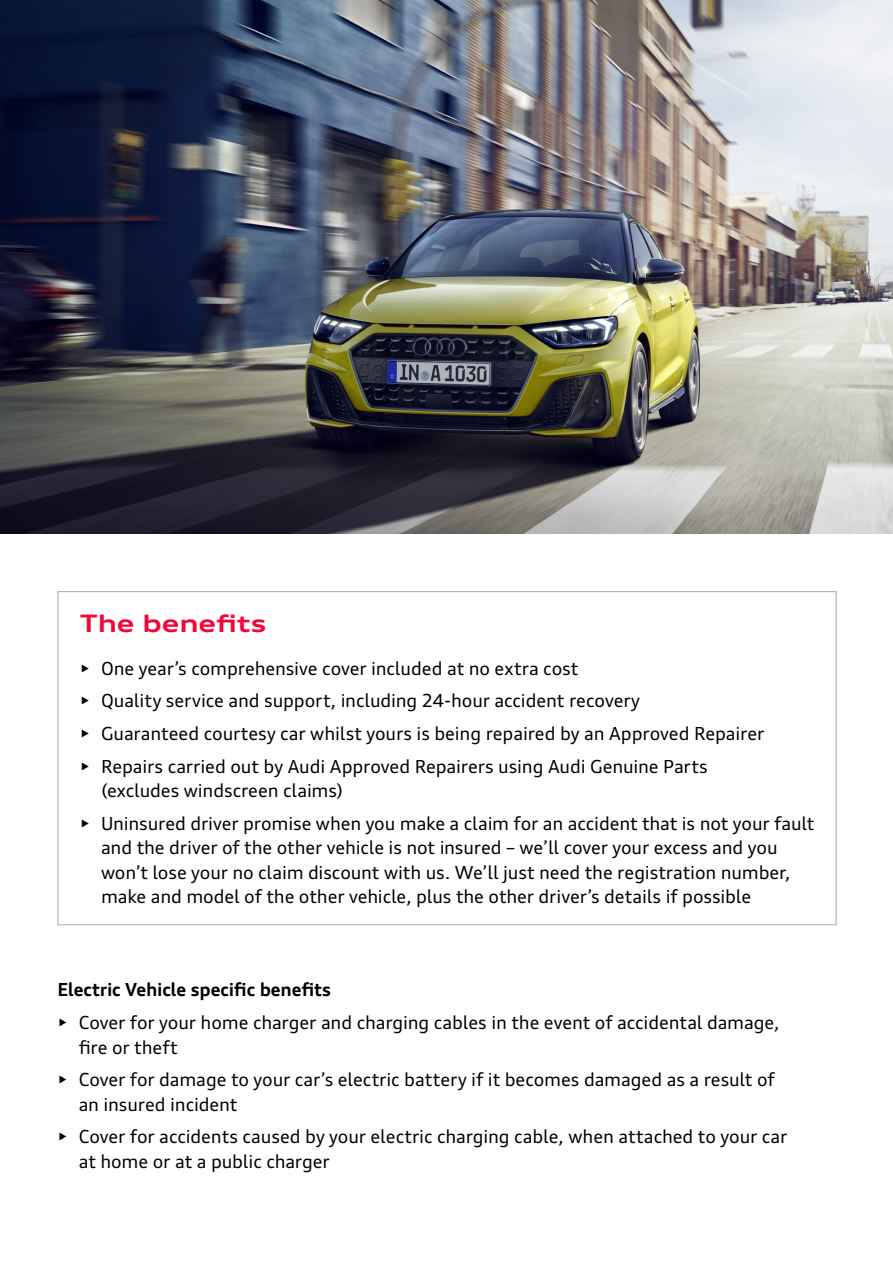
<style>
.page{position:relative;width:893px;height:1263px;background:#fff}
.page>*{position:absolute;margin:0;border:0;box-sizing:border-box;transform-origin:0 0}
.t1{font:700 expanded 24px "Audi Type";letter-spacing:-.005em;color:#f50537}
.t2{font:18px/24.3px "Audi Type";letter-spacing:-.005em;color:#000}
.t3{font:700 18px "Audi Type";letter-spacing:-.005em;color:#000}
</style>
<div class="page">
<img style="left:0;top:0;width:893px;height:534px">
<h1 class="t1" style="left:80px;top:607px;width:188px">The benefits</h1>
<p class="t2" style="left:80px;top:656px;width:500px">• One year’s comprehensive cover included at no extra cost</p>
<p class="t2" style="left:80px;top:688px;width:562px">• Quality service and support, including 24-hour accident recovery</p>
<p class="t2" style="left:80px;top:721px;width:686px">• Guaranteed courtesy car whilst yours is being repaired by an Approved Repairer</p>
<p class="t2" style="left:101px;top:754px;width:608px;text-indent:-21px">• Repairs carried out by Audi Approved Repairers using Audi Genuine Parts (excludes windscreen claims)</p>
<p class="t2" style="left:101px;top:811px;width:715px;text-indent:-21px">• Uninsured driver promise when you make a claim for an accident that is not your fault and the driver of the other vehicle is not insured – we’ll cover your excess and you won’t lose your no claim discount with us. We’ll just need the registration number, make and model of the other vehicle, plus the other driver’s details if possible</p>
<p class="t3" style="left:57px;top:979px;width:275px">Electric Vehicle specific benefits</p>
<p class="t2" style="left:79px;top:1010px;width:702px;text-indent:-21px">• Cover for your home charger and charging cables in the event of accidental damage, fire or theft</p>
<p class="t2" style="left:79px;top:1067px;width:698px;text-indent:-21px">• Cover for damage to your car’s electric battery if it becomes damaged as a result of an insured incident</p>
<p class="t2" style="left:79px;top:1124px;width:710px;text-indent:-21px">• Cover for accidents caused by your electric charging cable, when attached to your car at home or at a public charger</p>
</div>
